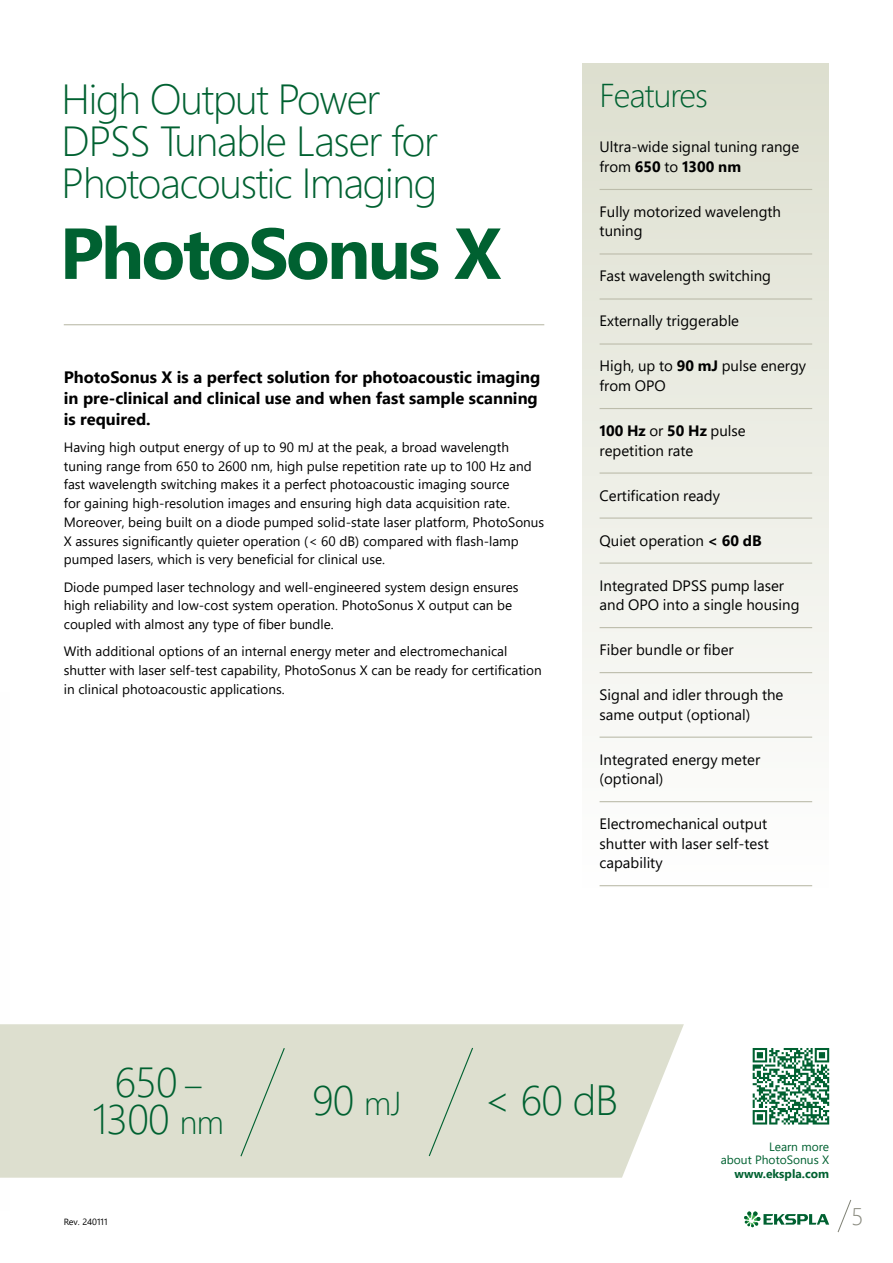
<style>
.page{position:relative;width:893px;height:1263px;background:#fff}
.page>*{position:absolute;margin:0;border:0;box-sizing:border-box;transform-origin:0 0}
.t1{font:700 72px "Segoe UI";letter-spacing:-.04em;color:#006131}
.t2{font:300 42px/42px "Segoe UI";letter-spacing:-.03em;color:#006131;text-align:center}
.t3{font:300 33px "Segoe UI";letter-spacing:-.03em;color:#006131}
.t4{font:300 24px "Segoe UI";color:#8a8b80}
.t5{font:700 16.5px/21px "Segoe UI";color:#000}
.t6{font:15px/19.5px "Segoe UI";color:#000}
.t7{font:13.5px/18.8px "Segoe UI";color:#000}
.t8{font:12px/13.5px "Segoe UI";color:#006131;text-align:right}
.t9{font:700 12px "Segoe UI";color:#006131}
.t10{font:9px "Segoe UI";color:#000}
.s1{font-weight:700}
.s2{font-size:33px}
</style>
<div class="page">
<svg style="left:837px;top:1200px;width:15px;height:33px"></svg>
<svg style="left:744px;top:1211px;width:85px;height:16px"></svg>
<svg style="left:753px;top:1048px;width:76px;height:76px"></svg>
<div style="left:9px;top:1024px;width:675px;height:154px;background:#dddfcf"></div>
<div style="left:428px;top:1046px;width:46px;height:111px;background:#dddfcf"></div>
<div style="left:239px;top:1047px;width:47px;height:111px;background:#dddfcf"></div>
<div style="left:583px;top:64px;width:246px;height:827px;background:linear-gradient(to bottom,#dddfcf,#fefefe)"></div>
<hr style="left:64px;top:324px;width:480px;height:1px;background:#bcbcab">
<hr style="left:600px;top:189px;width:212px;height:1px;background:#bcbcab">
<hr style="left:600px;top:253px;width:212px;height:2px;background:#bcbcab">
<hr style="left:600px;top:298px;width:212px;height:2px;background:#bcbcab">
<hr style="left:600px;top:343px;width:212px;height:2px;background:#bcbcab">
<hr style="left:600px;top:408px;width:212px;height:1px;background:#bcbcab">
<hr style="left:600px;top:472px;width:212px;height:2px;background:#bcbcab">
<hr style="left:600px;top:517px;width:212px;height:2px;background:#bcbcab">
<hr style="left:600px;top:562px;width:212px;height:2px;background:#bcbcab">
<hr style="left:600px;top:627px;width:212px;height:1px;background:#bcbcab">
<hr style="left:600px;top:672px;width:212px;height:1px;background:#bcbcab">
<hr style="left:600px;top:737px;width:212px;height:1px;background:#bcbcab">
<hr style="left:600px;top:801px;width:212px;height:1px;background:#bcbcab">
<hr style="left:600px;top:885px;width:212px;height:1px;background:#bcbcab">
<h2 class="t2" style="left:62px;top:74px;width:378px;text-align:left">High Output Power<br>DPSS Tunable Laser for<br>Photoacoustic Imaging</h2>
<h1 class="t1" style="left:60px;top:185px;width:443px">PhotoSonus X</h1>
<p class="t5" style="left:64px;top:365px;width:478px">PhotoSonus X is a perfect solution for photoacoustic imaging in pre-clinical and clinical use and when fast sample scanning is required.</p>
<p class="t7" style="left:64px;top:436px;width:482px">Having high output energy of up to 90 mJ at the peak, a broad wavelength tuning range from 650 to 2600 nm, high pulse repetition rate up to 100 Hz and fast wavelength switching makes it a perfect photoacoustic imaging source<br>for gaining high-resolution images and ensuring high data acquisition rate.<br>Moreover, being built on a diode pumped solid-state laser platform, PhotoSonus X assures significantly quieter operation (&lt; 60 dB) compared with flash-lamp pumped lasers, which is very beneficial for clinical use.</p>
<p class="t7" style="left:64px;top:576px;width:456px">Diode pumped laser technology and well-engineered system design ensures high reliability and low-cost system operation. PhotoSonus X output can be coupled with almost any type of fiber bundle.</p>
<p class="t7" style="left:64px;top:641px;width:479px">With additional options of an internal energy meter and electromechanical shutter with laser self-test capability, PhotoSonus X can be ready for certification in clinical photoacoustic applications.</p>
<h3 class="t3" style="left:600px;top:65px;width:110px">Features</h3>
<p class="t6" style="left:600px;top:136px;width:201px">Ultra-wide signal tuning range from <span class="s1">650</span> to <span class="s1">1300 nm</span></p>
<p class="t6" style="left:600px;top:200px;width:183px">Fully motorized wavelength tuning</p>
<p class="t6" style="left:600px;top:265px;width:173px">Fast wavelength switching</p>
<p class="t6" style="left:600px;top:310px;width:141px">Externally triggerable</p>
<p class="t6" style="left:600px;top:355px;width:208px">High, up to <span class="s1">90 mJ</span> pulse energy from OPO</p>
<p class="t6" style="left:600px;top:420px;width:148px"><span class="s1">100 Hz</span> or <span class="s1">50 Hz</span> pulse repetition rate</p>
<p class="t6" style="left:600px;top:484px;width:122px">Certification ready</p>
<p class="t6" style="left:600px;top:529px;width:164px">Quiet operation <span class="s1">&lt; 60 dB</span></p>
<p class="t6" style="left:600px;top:574px;width:201px">Integrated DPSS pump laser and OPO into a single housing</p>
<p class="t6" style="left:600px;top:639px;width:136px">Fiber bundle or fiber</p>
<p class="t6" style="left:600px;top:684px;width:185px">Signal and idler through the same output (optional)</p>
<p class="t6" style="left:600px;top:748px;width:162px">Integrated energy meter (optional)</p>
<p class="t6" style="left:600px;top:813px;width:171px;text-align:justify">Electromechanical output shutter with laser self-test capability</p>
<h2 class="t2" style="left:93px;top:1059px;width:133px;line-height:37.5px">650 <span class="s2">–<br></span>1300 <span class="s2">nm</span></h2>
<h2 class="t2" style="left:312px;top:1075px;width:91px">90 <span class="s2">mJ</span></h2>
<h2 class="t2" style="left:483px;top:1075px;width:136px">&lt; 60 dB</h2>
<p class="t8" style="left:721px;top:1138px;width:110px">Learn more<br>about PhotoSonus X</p>
<p class="t9" style="left:735px;top:1162px;width:96px">www.ekspla.com</p>
<p class="t10" style="left:64px;top:1213px;width:45px">Rev. 240111</p>
<h3 class="t4" style="left:851px;top:1193px;width:14px">5</h3>
</div>
